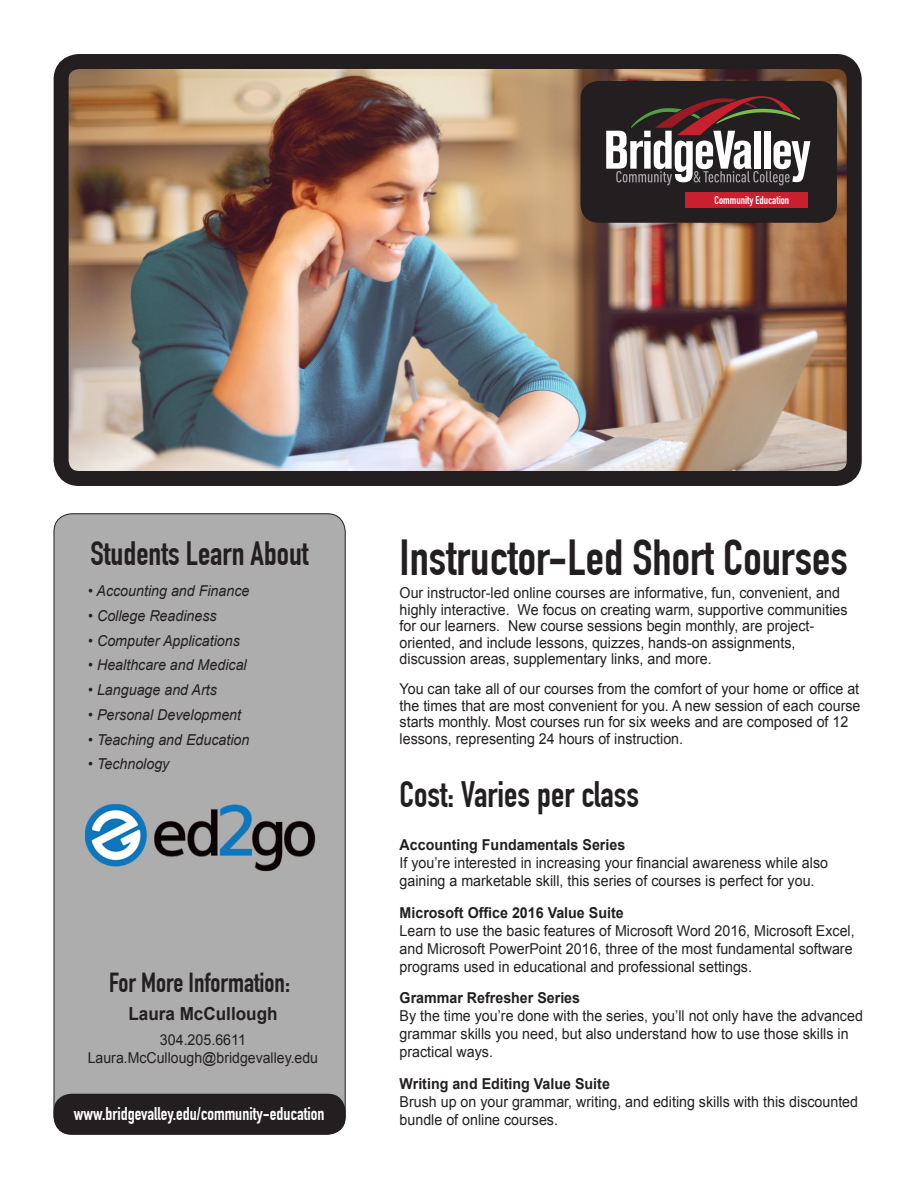
<style>
.page{position:relative;width:918px;height:1188px;background:#fff}
.page>*{position:absolute;margin:0;border:0;box-sizing:border-box;transform-origin:0 0}
.t1{font:700 49.5px "DIN Condensed";color:#231f20}
.t2{font:700 36px "DIN Condensed";color:#231f20}
.t3{font:700 33px "DIN Condensed";color:#231f20}
.t4{font:700 27px "DIN Condensed";color:#231f20}
.t5{font:700 18px "DIN Condensed";color:#fff}
.t6{font:700 18px "Arial";color:#231f20;scale:.95 1}
.t7{font:15px/18px "Arial";color:#231f20;scale:.95 1}
.t8{font:italic 15px "Arial";color:#231f20;scale:.95 1}
.t9{font:15px "Arial";color:#231f20;scale:.94 1}
.t10{font:700 11.1px "DIN Condensed";color:#fff}
.s1{font-weight:700}
</style>
<div class="page">
<div style="left:54px;top:514px;width:291px;height:620px;background:#adadad;border-radius:18px"></div>
<img style="left:70px;top:70px;width:776px;height:400px">
<div style="left:54px;top:54px;width:808px;height:432px;border:15px solid #231f20;border-radius:18px"></div>
<div style="left:54px;top:1094px;width:292px;height:41px;background:#231f20;border-radius:18px"></div>
<div style="left:580px;top:81px;width:257px;height:142px;background:#231f20;border-radius:18px"></div>
<svg style="left:606px;top:96px;width:204px;height:89px"></svg>
<div style="left:686px;top:192px;width:122px;height:16px;background:#c92030"></div>
<img style="left:84px;top:803px;width:232px;height:69px">
<p class="t10" style="left:715px;top:193px;width:76px">Community Education</p>
<p class="t3" style="left:91px;top:534px;width:220px">Students Learn About</p>
<p class="t8" style="left:88px;top:581px;width:171px">• Accounting and Finance</p>
<p class="t8" style="left:88px;top:606px;width:137px">• College Readiness</p>
<p class="t8" style="left:88px;top:631px;width:161px">• Computer Applications</p>
<p class="t8" style="left:88px;top:655px;width:168px">• Healthcare and Medical</p>
<p class="t8" style="left:88px;top:680px;width:137px">• Language and Arts</p>
<p class="t8" style="left:88px;top:705px;width:163px">• Personal Development</p>
<p class="t8" style="left:88px;top:730px;width:171px">• Teaching and Education</p>
<p class="t8" style="left:88px;top:754px;width:87px">• Technology</p>
<p class="t4" style="left:109px;top:967px;width:183px">For More Information:</p>
<p class="t6" style="left:128px;top:1002px;width:159px">Laura McCullough</p>
<p class="t7" style="left:160px;top:1031px;width:92px">304.205.6611</p>
<p class="t9" style="left:88px;top:1048px;width:247px">Laura.McCullough@bridgevalley.edu</p>
<p class="t5" style="left:74px;top:1103px;width:252px">www.bridgevalley.edu/community-education</p>
<p class="t1" style="left:400px;top:529px;width:450px">Instructor-Led Short Courses</p>
<p class="t7" style="left:400px;top:585px;width:473px;line-height:16.5px">Our instructor-led online courses are informative, fun, convenient, and highly interactive. We focus on creating warm, supportive communities for our learners. New course sessions begin monthly, are project&shy;oriented, and include lessons, quizzes, hands-on assignments, discussion areas, supplementary links, and more.</p>
<p class="t7" style="left:400px;top:681px;width:487px;line-height:16.5px">You can take all of our courses from the comfort of your home or office at the times that are most convenient for you. A new session of each course starts monthly. Most courses run for six weeks and are composed of 12 lessons, representing 24 hours of instruction.</p>
<p class="t2" style="left:400px;top:774px;width:241px">Cost: Varies per class</p>
<p class="t7" style="left:400px;top:836px;width:453px"><span class="s1">Accounting Fundamentals Series<br></span>If you’re interested in increasing your financial awareness while also gaining a marketable skill, this series of courses is perfect for you.</p>
<p class="t7" style="left:400px;top:904px;width:481px"><span class="s1">Microsoft Office 2016 Value Suite<br></span>Learn to use the basic features of Microsoft Word 2016, Microsoft Excel, and Microsoft PowerPoint 2016, three of the most fundamental software programs used in educational and professional settings.</p>
<p class="t7" style="left:400px;top:989px;width:489px"><span class="s1">Grammar Refresher Series<br></span>By the time you’re done with the series, you’ll not only have the advanced grammar skills you need, but also understand how to use those skills in practical ways.</p>
<p class="t7" style="left:400px;top:1075px;width:484px"><span class="s1">Writing and Editing Value Suite<br></span>Brush up on your grammar, writing, and editing skills with this discounted bundle of online courses.</p>
</div>
